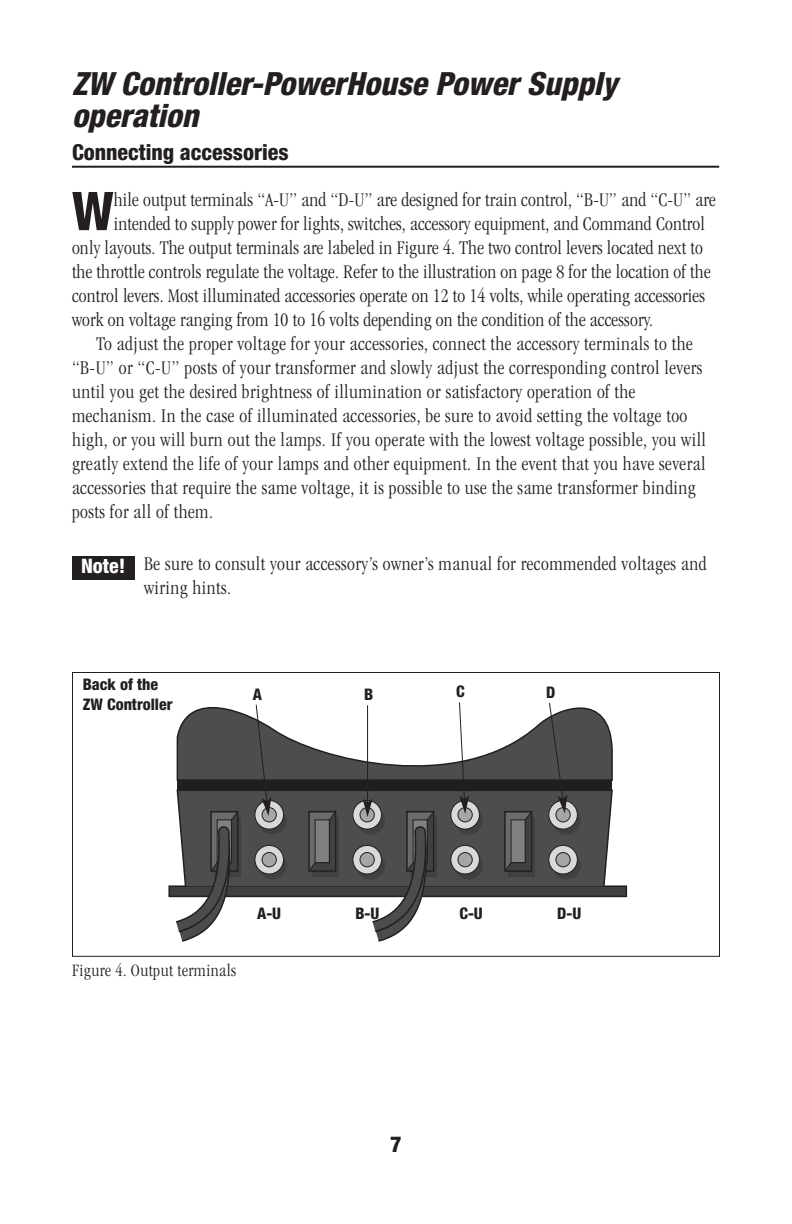
<style>
.page{position:relative;width:792px;height:1224px;background:#fff}
.page>*{position:absolute;margin:0;border:0;box-sizing:border-box;transform-origin:0 0}
.t1{font:800 condensed 53.4px "Helvetica Neue";color:#231f20}
.t2{font:italic 800 condensed 32px/32px "Helvetica Neue";color:#231f20}
.t3{font:800 condensed 22px "Helvetica Neue";color:#231f20}
.t4{font:300 condensed 20px/24px "Garamond";letter-spacing:.025em;color:#231f20}
.t5{font:800 condensed 20px "Helvetica Neue";color:#fff}
.t6{font:300 condensed 18px "Garamond";letter-spacing:.025em;color:#231f20}
.t7{font:800 condensed 16px/20px "Helvetica Neue";color:#231f20}
</style>
<div class="page">
<hr style="left:72px;top:166px;width:647px;height:2px;background:#231f20">
<div style="left:168px;top:885px;width:459px;height:12px;background:#404040;border:2px solid #231f20"></div>
<svg style="left:177px;top:795px;width:437px;height:93px;background:#505050"></svg>
<div style="left:214px;top:817px;width:27px;height:59px;background:linear-gradient(to bottom,#333233,#363637)"></div>
<div style="left:258px;top:806px;width:29px;height:29px;background:#404041;border-radius:50%"></div>
<div style="left:258px;top:851px;width:29px;height:28px;background:#404041;border-radius:50%"></div>
<div style="left:313px;top:817px;width:26px;height:59px;background:#404041"></div>
<div style="left:357px;top:806px;width:28px;height:29px;background:#404041;border-radius:50%"></div>
<div style="left:357px;top:851px;width:28px;height:28px;background:#404041;border-radius:50%"></div>
<div style="left:411px;top:817px;width:26px;height:59px;background:#404041"></div>
<div style="left:454px;top:806px;width:29px;height:29px;background:#404041;border-radius:50%"></div>
<div style="left:454px;top:851px;width:29px;height:28px;background:#404041;border-radius:50%"></div>
<div style="left:508px;top:817px;width:27px;height:59px;background:#404041"></div>
<div style="left:552px;top:806px;width:29px;height:29px;background:#404041;border-radius:50%"></div>
<div style="left:552px;top:851px;width:29px;height:28px;background:#404041;border-radius:50%"></div>
<svg style="left:176px;top:705px;width:437px;height:90px;fill:#4d4d4d"></svg>
<div style="left:177px;top:780px;width:435px;height:10px;background:#1f1f1f"></div>
<svg style="left:254px;top:800px;width:30px;height:30px"></svg>
<div style="left:262px;top:807px;width:15px;height:15px;background:#a6a6a6;border:1px solid #231f20;border-radius:50%"></div>
<svg style="left:254px;top:845px;width:30px;height:29px"></svg>
<div style="left:262px;top:852px;width:15px;height:15px;background:#a6a6a6;border:1px solid #231f20;border-radius:50%"></div>
<div style="left:308px;top:811px;width:28px;height:61px;background:#282526"></div>
<svg style="left:352px;top:800px;width:30px;height:30px"></svg>
<svg style="left:352px;top:845px;width:30px;height:29px"></svg>
<svg style="left:360px;top:807px;width:15px;height:15px"></svg>
<svg style="left:360px;top:852px;width:15px;height:15px"></svg>
<svg style="left:450px;top:800px;width:30px;height:30px"></svg>
<svg style="left:450px;top:845px;width:30px;height:29px"></svg>
<div style="left:457px;top:807px;width:16px;height:15px;background:#a6a6a6;border:1px solid #231f20;border-radius:50%"></div>
<div style="left:457px;top:852px;width:16px;height:15px;background:#a6a6a6;border:1px solid #231f20;border-radius:50%"></div>
<div style="left:504px;top:811px;width:28px;height:61px;background:#282526"></div>
<svg style="left:504px;top:810px;width:28px;height:61px;background:#585757"></svg>
<svg style="left:308px;top:810px;width:28px;height:61px"></svg>
<svg style="left:548px;top:800px;width:30px;height:30px"></svg>
<svg style="left:548px;top:845px;width:30px;height:29px"></svg>
<div style="left:555px;top:807px;width:16px;height:15px;background:#a6a6a6;border:1px solid #231f20;border-radius:50%"></div>
<div style="left:555px;top:852px;width:16px;height:15px;background:#a6a6a6;border:1px solid #231f20;border-radius:50%"></div>
<svg style="left:174px;top:810px;width:64px;height:132px"></svg>
<div style="left:72px;top:672px;width:648px;height:285px;border:1px solid #231f20"></div>
<svg style="left:255px;top:704px;width:16px;height:112px"></svg>
<hr style="left:367px;top:705px;width:1px;height:97px;background:#231f20">
<svg style="left:363px;top:799px;width:71px;height:143px"></svg>
<svg style="left:458px;top:702px;width:11px;height:112px"></svg>
<svg style="left:548px;top:703px;width:19px;height:111px"></svg>
<div style="left:72px;top:556px;width:63px;height:24px;background:#231f20"></div>
<h2 class="t2" style="left:72px;top:70px;width:547px">ZW Controller-PowerHouse Power Supply operation</h2>
<p class="t3" style="left:72px;top:144px;width:218px">Connecting accessories</p>
<h1 class="t1" style="left:72px;top:192px;width:43px">W</h1>
<p class="t4" style="left:114px;top:189px;width:604px">hile output terminals “A-U” and “D-U” are designed for train control, “B-U” and “C-U” are</p>
<p class="t4" style="left:114px;top:213px;width:593px">intended to supply power for lights, switches, accessory equipment, and Command Control</p>
<p class="t4" style="left:72px;top:237px;width:633px">only layouts. The output terminals are labeled in Figure 4. The two control levers located next to</p>
<p class="t4" style="left:72px;top:261px;width:640px">the throttle controls regulate the voltage. Refer to the illustration on page 8 for the location of the</p>
<p class="t4" style="left:72px;top:285px;width:635px">control levers. Most illuminated accessories operate on 12 to 14 volts, while operating accessories</p>
<p class="t4" style="left:72px;top:309px;width:583px">work on voltage ranging from 10 to 16 volts depending on the condition of the accessory.</p>
<p class="t4" style="left:96px;top:333px;width:598px">To adjust the proper voltage for your accessories, connect the accessory terminals to the</p>
<p class="t4" style="left:72px;top:357px;width:632px">“B-U” or “C-U” posts of your transformer and slowly adjust the corresponding control levers</p>
<p class="t4" style="left:72px;top:381px;width:565px">until you get the desired brightness of illumination or satisfactory operation of the</p>
<p class="t4" style="left:72px;top:405px;width:617px">mechanism. In the case of illuminated accessories, be sure to avoid setting the voltage too</p>
<p class="t4" style="left:72px;top:429px;width:636px">high, or you will burn out the lamps. If you operate with the lowest voltage possible, you will</p>
<p class="t4" style="left:72px;top:453px;width:635px">greatly extend the life of your lamps and other equipment. In the event that you have several</p>
<p class="t4" style="left:72px;top:477px;width:625px">accessories that require the same voltage, it is possible to use the same transformer binding</p>
<p class="t4" style="left:72px;top:501px;width:142px">posts for all of them.</p>
<p class="t5" style="left:81px;top:559px;width:46px">Note!</p>
<p class="t4" style="left:144px;top:553px;width:564px">Be sure to consult your accessory’s owner’s manual for recommended voltages and wiring hints.</p>
<p class="t7" style="left:83px;top:676px;width:91px">Back of the<br>ZW Controller</p>
<p class="t7" style="left:253px;top:685px;width:11px">A</p>
<p class="t7" style="left:364px;top:686px;width:11px">B</p>
<p class="t7" style="left:456px;top:683px;width:10px">C</p>
<p class="t7" style="left:546px;top:684px;width:11px">D</p>
<p class="t6" style="left:72px;top:963px;width:166px">Figure 4. Output terminals</p>
<p class="t7" style="left:257px;top:905px;width:25px">A-U</p>
<p class="t7" style="left:355px;top:905px;width:25px">B-U</p>
<p class="t7" style="left:459px;top:905px;width:25px">C-U</p>
<p class="t7" style="left:557px;top:905px;width:25px">D-U</p>
<p class="t3" style="left:390px;top:1136px;width:13px">7</p>
</div>
